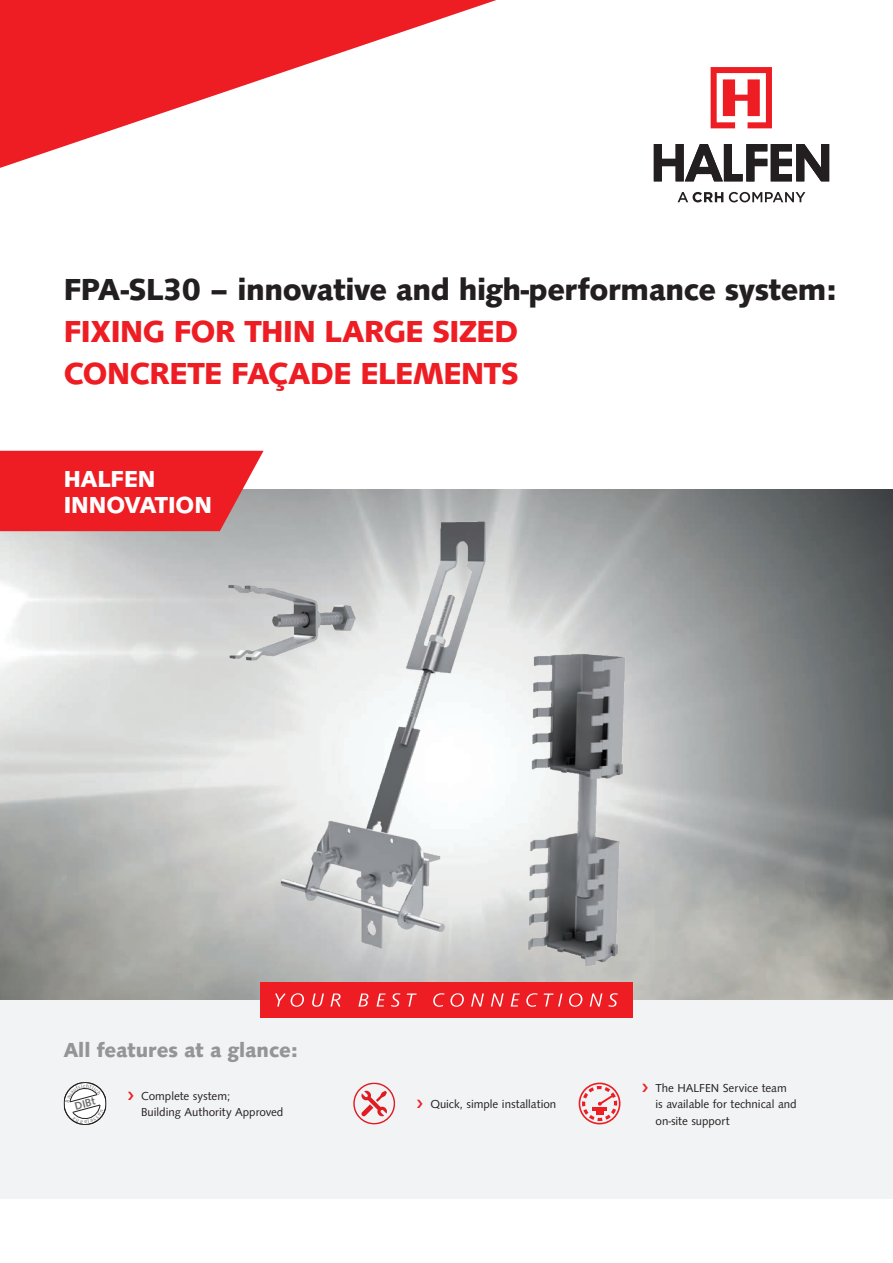
<style>
.page{position:relative;width:893px;height:1263px;background:#fff}
.page>*{position:absolute;margin:0;border:0;box-sizing:border-box;transform-origin:0 0}
.t1{font:700 31.5px "Syntax TOT";letter-spacing:-.01em;color:#231f20}
.t2{font:700 31.5px/42px "Syntax TOT";letter-spacing:-.01em;color:#ee1d23}
.t3{font:700 24px/26.2px "Syntax TOT";color:#fff}
.t4{font:700 21px "Syntax TOT";color:#939598}
.t5{font:12px/16.5px "Syntax TOT";color:#231f20}
.t6{font:500 11.1px "Syntax TOT";color:#6c6d70}
</style>
<div class="page">
<div style="left:0;top:999px;width:893px;height:200px;background:#f2f3f4"></div>
<img style="left:0;top:489px;width:893px;height:510px">
<img style="left:207px;top:505px;width:445px;height:493px">
<div style="left:260px;top:982px;width:372px;height:36px;background:#ee1d23"></div>
<svg style="left:275px;top:993px;width:29px;height:14px"></svg>
<svg style="left:312px;top:993px;width:12px;height:14px"></svg>
<svg style="left:330px;top:993px;width:11px;height:14px"></svg>
<svg style="left:358px;top:993px;width:10px;height:13px"></svg>
<svg style="left:377px;top:993px;width:23px;height:14px"></svg>
<svg style="left:407px;top:993px;width:10px;height:13px"></svg>
<svg style="left:433px;top:993px;width:11px;height:14px"></svg>
<svg style="left:450px;top:993px;width:14px;height:14px"></svg>
<svg style="left:471px;top:993px;width:13px;height:14px"></svg>
<svg style="left:491px;top:993px;width:13px;height:14px"></svg>
<svg style="left:511px;top:993px;width:9px;height:13px"></svg>
<svg style="left:526px;top:993px;width:12px;height:14px"></svg>
<svg style="left:544px;top:993px;width:18px;height:13px"></svg>
<svg style="left:569px;top:993px;width:13px;height:14px"></svg>
<svg style="left:590px;top:993px;width:12px;height:14px"></svg>
<svg style="left:608px;top:993px;width:10px;height:14px"></svg>
<svg style="left:0;top:0;width:496px;height:168px"></svg>
<svg style="left:711px;top:67px;width:61px;height:61px"></svg>
<svg style="left:654px;top:144px;width:175px;height:37px"></svg>
<svg style="left:678px;top:192px;width:45px;height:10px"></svg>
<svg style="left:729px;top:192px;width:76px;height:10px"></svg>
<svg style="left:0;top:451px;width:264px;height:80px;background:#e92a30"></svg>
<div style="left:579px;top:1082px;width:41px;height:42px;border:2px solid #ee1d23;border-radius:50%"></div>
<svg style="left:582px;top:1086px;width:35px;height:35px"></svg>
<svg style="left:353px;top:1082px;width:42px;height:43px"></svg>
<svg style="left:64px;top:1082px;width:42px;height:43px"></svg>
<h1 class="t1" style="left:64px;top:270px;width:775px">FPA-SL30 – innovative and high-performance system:</h1>
<h1 class="t2" style="left:64px;top:310px;width:457px">FIXING FOR THIN LARGE SIZED<br>CONCRETE FAÇADE ELEMENTS</h1>
<h2 class="t3" style="left:64px;top:466px;width:150px">HALFEN<br>INNOVATION</h2>
<h3 class="t4" style="left:64px;top:1038px;width:236px">All features at a glance:</h3>
<p class="t5" style="left:141px;top:1088px;width:144px">Complete system;<br>Building Authority Approved</p>
<p class="t5" style="left:430px;top:1096px;width:127px">Quick, simple installation</p>
<p class="t6" style="left:73px;top:1100px;width:22px;rotate:-15deg">DIBt</p>
<p class="t5" style="left:655px;top:1079px;width:143px">The HALFEN Service team is available for technical and on-site support</p>
</div>
